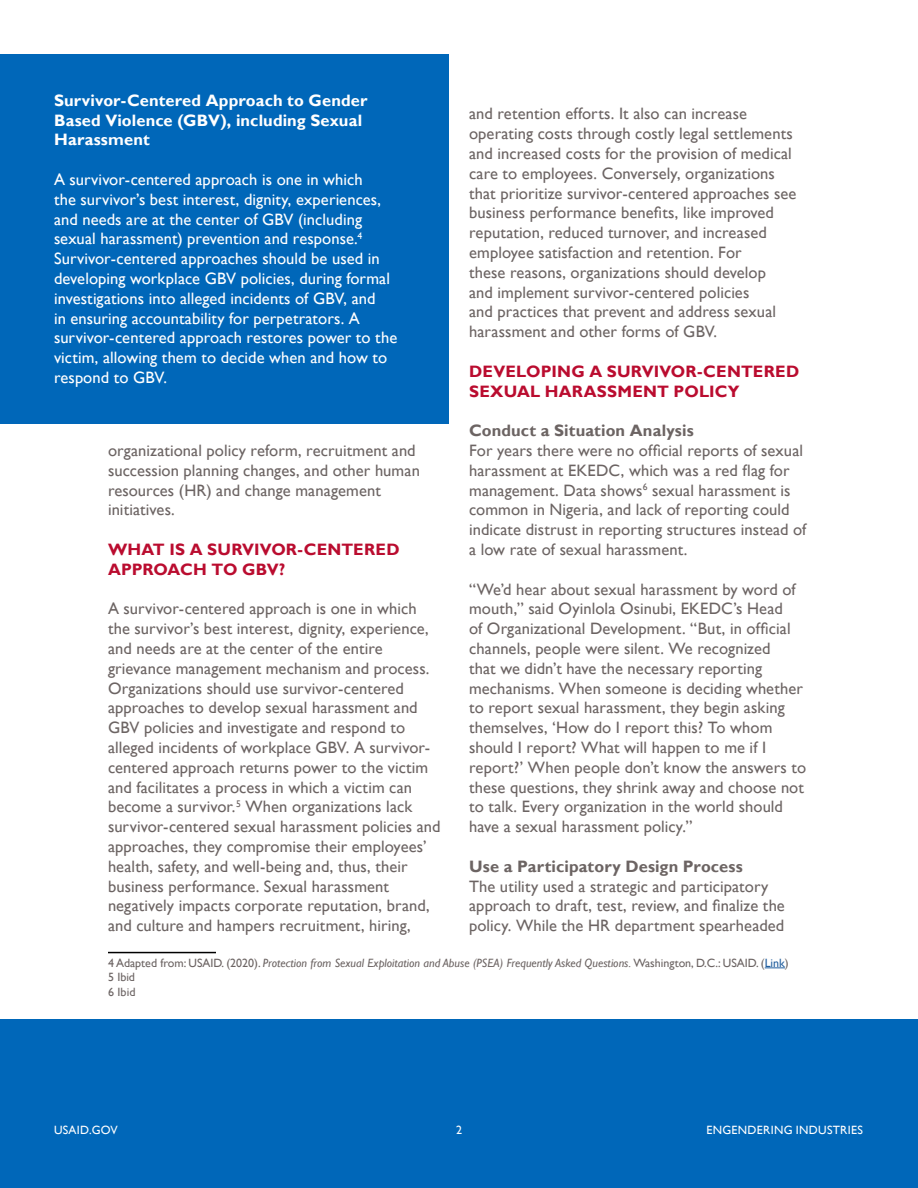
<style>
.page{position:relative;width:918px;height:1188px;background:#fff}
.page>*{position:absolute;margin:0;border:0;box-sizing:border-box;transform-origin:0 0}
.t1{font:16.5px/19.8px "Gill Sans";letter-spacing:.005em;color:#6c6463}
.t2{font:16.5px/19.8px "Gill Sans";letter-spacing:.005em;color:#fff}
.t3{font:700 16.5px/19.8px "Gill Sans";letter-spacing:.01em;color:#ba0c2f}
.t4{font:700 16.5px/19.8px "Gill Sans";letter-spacing:.01em;color:#fff}
.t5{font:700 16.5px "Gill Sans";letter-spacing:.005em;color:#6c6463}
.t6{font:italic 12px "Gill Sans";color:#6c6463}
.t7{font:12px "Gill Sans";letter-spacing:.025em;color:#fff}
.t8{font:12px "Gill Sans";letter-spacing:.005em;color:#6c6463}
.s1{font-style:normal}
.s2{font-style:normal;color:#215e9e}
</style>
<div class="page">
<div style="left:0;top:54px;width:449px;height:369px;background:#0067b9"></div>
<hr style="left:108px;top:952px;width:108px;height:1px;background:#000">
<svg style="left:765px;top:968px;width:20px;height:1px"></svg>
<div style="left:0;top:1019px;width:918px;height:169px;background:#0067b9"></div>
<p class="t4" style="left:54px;top:91px;width:315px">Survivor-Centered Approach to Gender<br>Based Violence (GBV), including Sexual<br>Harassment</p>
<p class="t2" style="left:54px;top:170px;width:345px">A survivor-centered approach is one in which<br>the survivor’s best interest, dignity, experiences, and needs are at the center of GBV (including sexual harassment) prevention and response.<sup>4<br></sup>Survivor-centered approaches should be used in developing workplace GBV policies, during formal investigations into alleged incidents of GBV, and<br>in ensuring accountability for perpetrators. A survivor-centered approach restores power to the victim, allowing them to decide when and how to respond to GBV.</p>
<p class="t1" style="left:469px;top:104px;width:329px">and retention efforts. It also can increase operating costs through costly legal settlements and increased costs for the provision of medical care to employees. Conversely, organizations that prioritize survivor-centered approaches see business performance benefits, like improved reputation, reduced turnover, and increased employee satisfaction and retention. For<br>these reasons, organizations should develop<br>and implement survivor-centered policies<br>and practices that prevent and address sexual harassment and other forms of GBV.</p>
<p class="t3" style="left:469px;top:362px;width:332px">DEVELOPING A SURVIVOR-CENTERED<br>SEXUAL HARASSMENT POLICY</p>
<p class="t5" style="left:469px;top:421px;width:226px">Conduct a Situation Analysis</p>
<p class="t1" style="left:469px;top:441px;width:339px">For years there were no official reports of sexual harassment at EKEDC, which was a red flag for management. Data shows<sup>6</sup> sexual harassment is common in Nigeria, and lack of reporting could indicate distrust in reporting structures instead of a low rate of sexual harassment.</p>
<p class="t1" style="left:469px;top:579px;width:339px">“We’d hear about sexual harassment by word of mouth,” said Oyinlola Osinubi, EKEDC’s Head<br>of Organizational Development. “But, in official channels, people were silent. We recognized<br>that we didn’t have the necessary reporting mechanisms. When someone is deciding whether to report sexual harassment, they begin asking themselves, ‘How do I report this? To whom should I report? What will happen to me if I report?’ When people don’t know the answers to these questions, they shrink away and choose not to talk. Every organization in the world should have a sexual harassment policy.”</p>
<p class="t5" style="left:469px;top:856px;width:275px">Use a Participatory Design Process</p>
<p class="t1" style="left:469px;top:876px;width:317px">The utility used a strategic and participatory approach to draft, test, review, and finalize the</p>
<p class="t1" style="left:469px;top:916px;width:317px">policy. While the HR department spearheaded</p>
<p class="t1" style="left:108px;top:441px;width:313px">organizational policy reform, recruitment and succession planning changes, and other human resources (HR) and change management initiatives.</p>
<p class="t3" style="left:108px;top:540px;width:293px">WHAT IS A SURVIVOR-CENTERED<br>APPROACH TO GBV? <sup>4</sup></p>
<p class="t1" style="left:108px;top:599px;width:334px">A survivor-centered approach is one in which the survivor’s best interest, dignity, experience, and needs are at the center of the entire grievance management mechanism and process.<br>Organizations should use survivor-centered approaches to develop sexual harassment and GBV policies and investigate and respond to alleged incidents of workplace GBV. A survivor&shy;centered approach returns power to the victim and facilitates a process in which a victim can become a survivor.<sup>5</sup> When organizations lack survivor-centered sexual harassment policies and approaches, they compromise their employees’ health, safety, and well-being and, thus, their business performance. Sexual harassment negatively impacts corporate reputation, brand,</p>
<p class="t1" style="left:108px;top:916px;width:304px">and culture and hampers recruitment, hiring,</p>
<p class="t6" style="left:108px;top:956px;width:682px"><span class="s1">4 Adapted from: USAID. (2020).</span> Protection from Sexual Exploitation and Abuse (PSEA) Frequently Asked Questions. <span class="s1">Washington, D.C.: USAID. (</span><span class="s2">Link</span><span class="s1">)</span></p>
<p class="t8" style="left:108px;top:970px;width:29px">5 Ibid</p>
<p class="t8" style="left:108px;top:985px;width:29px">6 Ibid</p>
<p class="t7" style="left:54px;top:1123px;width:65px">USAID.GOV</p>
<p class="t7" style="left:456px;top:1123px;width:7px">2</p>
<p class="t7" style="left:706px;top:1123px;width:158px">ENGENDERING INDUSTRIES</p>
</div>
